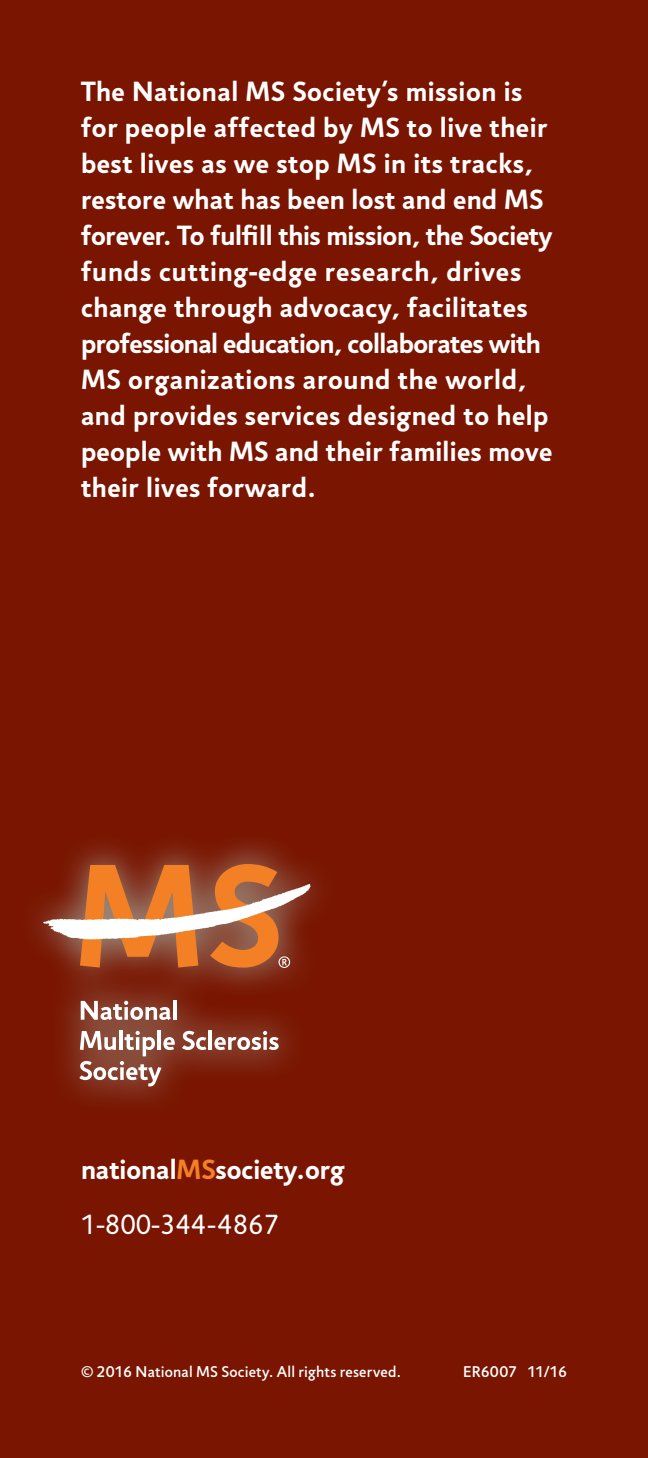
<style>
.page{position:relative;width:648px;height:1458px;background:#791500}
.page>*{position:absolute;margin:0;border:0;box-sizing:border-box;transform-origin:0 0}
.t1{font:700 28.12px/36px "Jigsaw";letter-spacing:.02em;color:#fff}
.t2{font:700 28.12px/55.1px "Jigsaw";color:#fff}
.t3{font:500 15.75px "Jigsaw";letter-spacing:.015em;color:#fff}
.s1{color:#f48026}
.s2{font-weight:400}
</style>
<div class="page">
<svg style="left:36px;top:844px;width:282px;height:256px;fill:#7b1d09"></svg>
<svg style="left:81px;top:1001px;width:90px;height:19px;background:#b88f84"></svg>
<hr style="left:173px;top:1000px;width:4px;height:20px;background:#fff">
<hr style="left:119px;top:1030px;width:4px;height:20px;background:#fff">
<hr style="left:158px;top:1030px;width:3px;height:20px;background:#fff">
<svg style="left:182px;top:1031px;width:25px;height:19px"></svg>
<hr style="left:209px;top:1030px;width:3px;height:20px;background:#fff">
<svg style="left:214px;top:1031px;width:65px;height:19px"></svg>
<svg style="left:79px;top:1031px;width:96px;height:55px;background:#a77467"></svg>
<svg style="left:43px;top:864px;width:268px;height:104px;background:#b96e48"></svg>
<p class="t1" style="left:81px;top:73px;width:473px">The National MS Society’s mission is for people affected by MS to live their best lives as we stop MS in its tracks, restore what has been lost and end MS forever. To fulfill this mission, the Society funds cutting-edge research, drives change through advocacy, facilitates professional education, collaborates with MS organizations around the world, and provides services designed to help people with MS and their families move their lives forward.</p>
<p class="t2" style="left:81px;top:1142px;width:265px">national<span class="s1">MS</span>society.org<br><span class="s2">1-800-344-4867</span></p>
<p class="t3" style="left:81px;top:1362px;width:321px">© 2016 National MS Society. All rights reserved.</p>
<p class="t3" style="left:463px;top:1362px;width:105px">ER6007 11/16</p>
</div>
